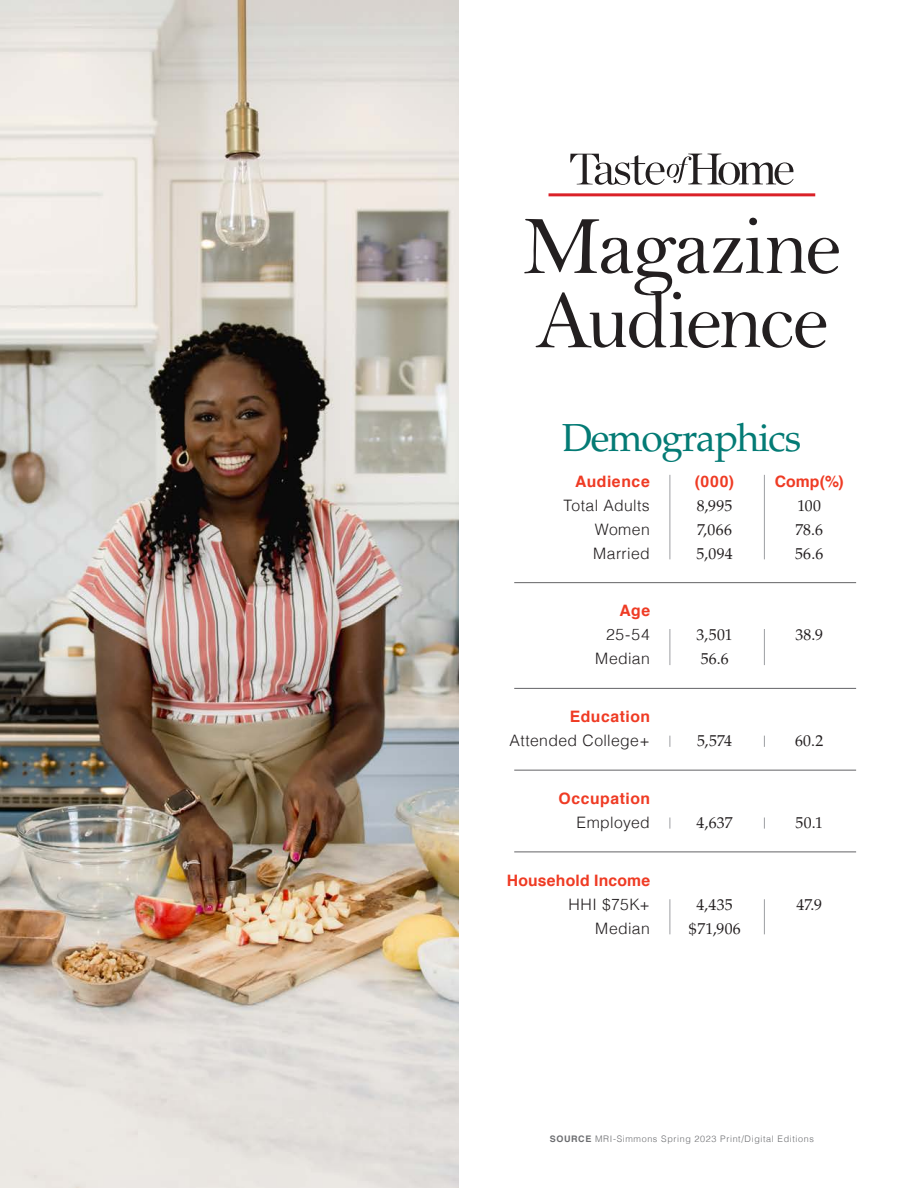
<style>
.page{position:relative;width:918px;height:1188px;background:#fff}
.page>*{position:absolute;margin:0;border:0;box-sizing:border-box;transform-origin:0 0}
.Hed-big{font:84px/74.1px "Bell";letter-spacing:-.04em;color:#231f20}
.t1{font:39px "Palatino";letter-spacing:-.03em;color:#047b75}
.t2{font:15.75px "Palatino";letter-spacing:.02em;color:#231f20}
.t3{font:300 15.75px/24px "Helvetica";letter-spacing:.025em;color:#231f20;text-align:right}
.t4{font:700 15.75px/24px "Helvetica";letter-spacing:.025em;color:#ef3b24;text-align:right}
.t5{font:300 9px "Helvetica";letter-spacing:.07em;color:#6c6d70}
.s1{font-weight:700;color:#ef3b24}
.s2{font-weight:300;color:#231f20}
.s3{font-weight:700}
</style>
<div class="page">
<img style="left:0;top:0;width:459px;height:1188px">
<hr style="left:670px;top:475px;width:1px;height:84px;background:#9d9fa2">
<hr style="left:764px;top:475px;width:1px;height:84px;background:#9d9fa2">
<hr style="left:670px;top:629px;width:1px;height:36px;background:#9d9fa2">
<hr style="left:764px;top:629px;width:1px;height:36px;background:#9d9fa2">
<hr style="left:670px;top:899px;width:1px;height:35px;background:#9d9fa2">
<hr style="left:764px;top:899px;width:1px;height:35px;background:#9d9fa2">
<hr style="left:514px;top:582px;width:342px;height:1px;background:#636366">
<hr style="left:514px;top:688px;width:342px;height:1px;background:#636366">
<hr style="left:514px;top:770px;width:342px;height:1px;background:#636366">
<hr style="left:514px;top:852px;width:342px;height:1px;background:#636366">
<svg style="left:570px;top:154px;width:224px;height:31px"></svg>
<hr style="left:549px;top:193px;width:266px;height:3px;background:#da2128">
<p class="Hed-big" style="left:523px;top:209px;width:320px">Magazine<br>Audience</p>
<p class="t1" style="left:562px;top:415px;width:241px">Demographics</p>
<p class="t4" style="left:575px;top:469px;width:76px">Audience</p>
<p class="t4" style="left:695px;top:469px;width:41px">(000)</p>
<p class="t4" style="left:775px;top:469px;width:71px">Comp(%)</p>
<p class="t3" style="left:564px;top:492px;width:88px">Total Adults</p>
<p class="t2" style="left:697px;top:496px;width:37px">8,995</p>
<p class="t2" style="left:797px;top:496px;width:25px">100</p>
<p class="t3" style="left:595px;top:516px;width:56px">Women</p>
<p class="t2" style="left:697px;top:520px;width:36px">7,066</p>
<p class="t2" style="left:795px;top:520px;width:29px">78.6</p>
<p class="t3" style="left:593px;top:540px;width:58px">Married</p>
<p class="t2" style="left:697px;top:544px;width:37px">5,094</p>
<p class="t2" style="left:795px;top:544px;width:30px">56.6</p>
<p class="t3" style="left:606px;top:598px;width:46px"><span class="s1">Age<br></span>25-54</p>
<p class="t2" style="left:697px;top:626px;width:38px">3,501</p>
<p class="t2" style="left:795px;top:626px;width:29px">38.9</p>
<p class="t3" style="left:595px;top:646px;width:56px">Median</p>
<p class="t2" style="left:701px;top:650px;width:30px">56.6</p>
<p class="t3" style="left:510px;top:703px;width:142px"><span class="s1">Education<br></span>Attended College+</p>
<p class="t4" style="left:559px;top:787px;width:93px">Occupation<br><span class="s2">Employed</span></p>
<p class="t4" style="left:507px;top:868px;width:145px">Household Income<br><span class="s2">HHI $75K+</span></p>
<p class="t2" style="left:697px;top:732px;width:36px">5,574</p>
<p class="t2" style="left:795px;top:732px;width:30px">60.2</p>
<p class="t2" style="left:697px;top:813px;width:38px">4,637</p>
<p class="t2" style="left:796px;top:813px;width:29px">50.1</p>
<p class="t2" style="left:696px;top:895px;width:38px">4,435</p>
<p class="t2" style="left:796px;top:895px;width:27px">47.9</p>
<p class="t3" style="left:595px;top:915px;width:56px">Median</p>
<p class="t2" style="left:689px;top:919px;width:54px">$71,906</p>
<p class="t5" style="left:550px;top:1131px;width:266px"><span class="s3">SOURCE</span> MRI-Simmons Spring 2023 Print/Digital Editions</p>
</div>
